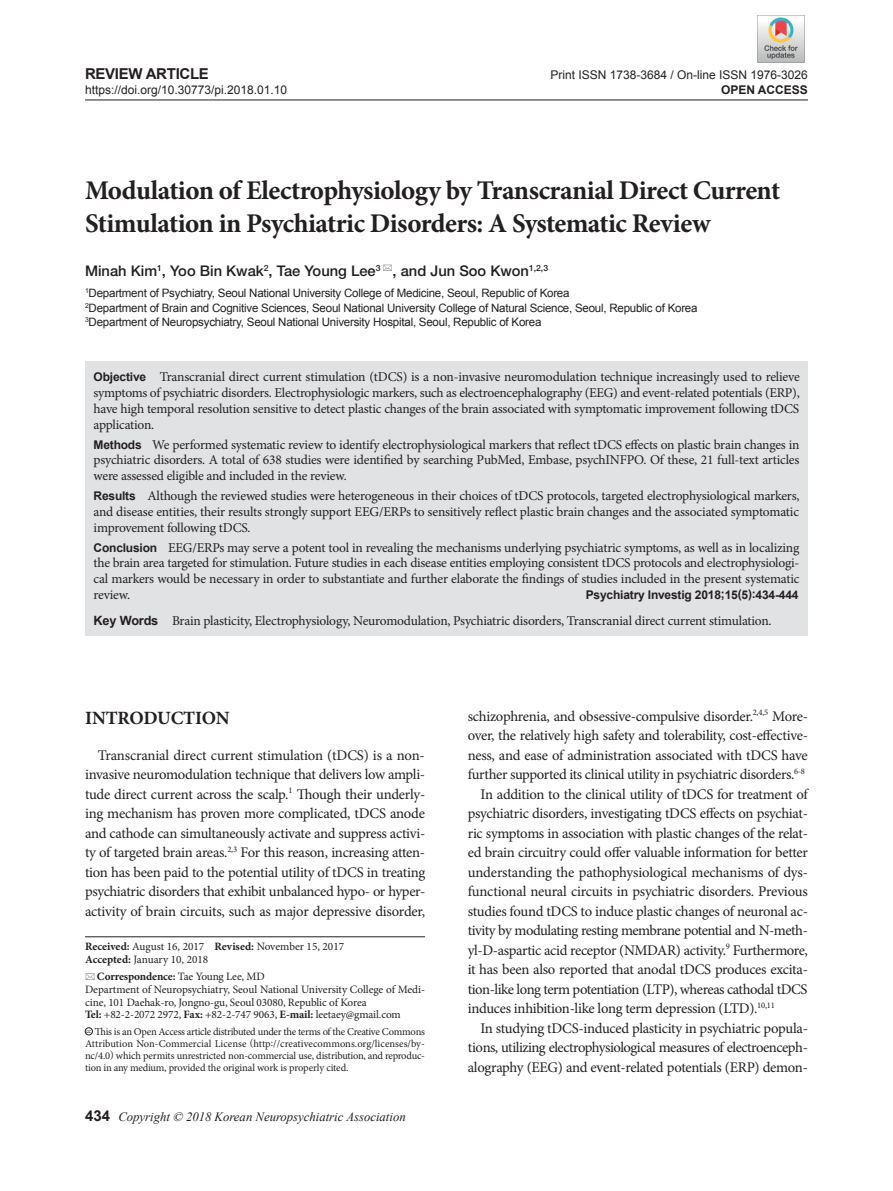
<style>
.page{position:relative;width:893px;height:1191px;background:#fff}
.page>*{position:absolute;margin:0;border:0;box-sizing:border-box;transform-origin:0 0}
.t1{font:700 27px/33px "Minion Pro";letter-spacing:-.02em;color:#231f20}
.t2{font:700 18.75px "Minion Pro";letter-spacing:-.01em;color:#231f20}
.t3{font:700 15px "Arial";letter-spacing:-.02em;color:#231f20}
.t4{font:14.7px/19.5px "Minion Pro";letter-spacing:-.025em;color:#231f20;text-align:justify}
.t5{font:500 14.7px "Helvetica Neue LT Std";color:#231f20}
.t6{font:13.5px/15.8px "Minion Pro";letter-spacing:-.015em;color:#231f20;text-align:justify}
.t7{font:italic 12.75px "Times New Roman";color:#231f20}
.t8{font:12px "Arial";color:#231f20}
.t9{font:700 12px "Arial";letter-spacing:-.015em;color:#231f20}
.t10{font:11.55px/14.2px "Arial";letter-spacing:-.02em;color:#231f20}
.t11{font:11.25px/12.8px "Minion Pro";letter-spacing:-.01em;color:#231f20}
.t12{font:10.5px/12px "Minion Pro";letter-spacing:-.015em;color:#231f20;text-align:justify}
.s1{font-family:"Arial";font-weight:700;font-size:12px}
.s2{font-family:"Arial";font-weight:700;font-size:12.75px}
.s3{font-family:"Arial";font-weight:700;font-size:12.75px;color:#e1e2e4}
.s4{font-weight:700}
.s5{font-family:"Arial";font-weight:700;font-style:normal;font-size:15px}
</style>
<div class="page">
<hr style="left:85px;top:100px;width:723px;height:1px;background:#231f20">
<div style="left:85px;top:362px;width:723px;height:274px;background:#e1e2e4"></div>
<hr style="left:85px;top:936px;width:340px;height:1px;background:#231f20">
<div style="left:85px;top:1027px;width:8px;height:8px;border:1px solid #231f20;border-radius:50%"></div>
<img style="left:758px;top:17px;width:46px;height:46px">
<p class="t3" style="left:85px;top:64px;width:125px">REVIEW ARTICLE</p>
<p class="t8" style="left:85px;top:82px;width:204px">https://doi.org/10.30773/pi.2018.01.10</p>
<p class="t8" style="left:550px;top:67px;width:259px">Print ISSN 1738-3684 / On-line ISSN 1976-3026</p>
<p class="t9" style="left:721px;top:82px;width:88px">OPEN ACCESS</p>
<h1 class="t1" style="left:85px;top:173px;width:697px">Modulation of Electrophysiology by Transcranial Direct Current<br>Stimulation in Psychiatric Disorders: A Systematic Review</h1>
<p class="t5" style="left:85px;top:262px;width:465px">Minah Kim<sup>1</sup>, Yoo Bin Kwak<sup>2</sup>, Tae Young Lee<sup>3</sup> , and Jun Soo Kwon<sup>1,2,3</sup></p>
<p class="t10" style="left:85px;top:286px;width:614px"><sup>1</sup>Department of Psychiatry, Seoul National University College of Medicine, Seoul, Republic of Korea<br><sup>2</sup>Department of Brain and Cognitive Sciences, Seoul National University College of Natural Science, Seoul, Republic of Korea<br><sup>3</sup>Department of Neuropsychiatry, Seoul National University Hospital, Seoul, Republic of Korea</p>
<p class="t6" style="left:94px;top:369px;width:708px"><span class="s1">Objective</span> Transcranial direct current stimulation (tDCS) is a non-invasive neuromodulation technique increasingly used to relieve symptoms of psychiatric disorders. Electrophysiologic markers, such as electroencephalography (EEG) and event-related potentials (ERP), have high temporal resolution sensitive to detect plastic changes of the brain associated with symptomatic improvement following tDCS application.</p>
<p class="t6" style="left:94px;top:436px;width:707px"><span class="s1">Methods</span> We performed systematic review to identify electrophysiological markers that reflect tDCS effects on plastic brain changes in psychiatric disorders. A total of 638 studies were identified by searching PubMed, Embase, psychINFPO. Of these, 21 full-text articles were assessed eligible and included in the review.</p>
<p class="t6" style="left:94px;top:488px;width:707px"><span class="s1">Results</span> Although the reviewed studies were heterogeneous in their choices of tDCS protocols, targeted electrophysiological markers, and disease entities, their results strongly support EEG/ERPs to sensitively reflect plastic brain changes and the associated symptomatic improvement following tDCS.</p>
<p class="t6" style="left:94px;top:539px;width:707px"><span class="s1">Conclusion</span> EEG/ERPs may serve a potent tool in revealing the mechanisms underlying psychiatric symptoms, as well as in localizing the brain area targeted for stimulation. Future studies in each disease entities employing consistent tDCS protocols and electrophysiologi&shy;cal markers would be necessary in order to substantiate and further elaborate the findings of studies included in the present systematic review.</p>
<p class="t9" style="left:586px;top:586px;width:214px">Psychiatry Investig 2018;15(5):434-444</p>
<p class="t6" style="left:94px;top:613px;width:680px"><span class="s2">Key Words</span><span class="s3">aa</span>Brain plasticity, Electrophysiology, Neuromodulation, Psychiatric disorders, Transcranial direct current stimulation.</p>
<p class="t2" style="left:85px;top:704px;width:146px">INTRODUCTION</p>
<p class="t4" style="left:85px;top:745px;width:342px;text-indent:13px">Transcranial direct current stimulation (tDCS) is a non&shy;invasive neuromodulation technique that delivers low ampli&shy;tude direct current across the scalp.<sup>1</sup> Though their underly&shy;ing mechanism has proven more complicated, tDCS anode and cathode can simultaneously activate and suppress activi&shy;ty of targeted brain areas.<sup>2,3</sup> For this reason, increasing atten&shy;tion has been paid to the potential utility of tDCS in treating psychiatric disorders that exhibit unbalanced hypo- or hyper&shy;activity of brain circuits, such as major depressive disorder,</p>
<p class="t11" style="left:85px;top:940px;width:261px"><span class="s4">Received:</span> August 16, 2017 <span class="s4">Revised:</span> November 15, 2017<br><span class="s4">Accepted:</span> January 10, 2018</p>
<p class="t11" style="left:85px;top:970px;width:341px;text-indent:12px"><span class="s4">Correspondence:</span> Tae Young Lee, MD<br>Department of Neuropsychiatry, Seoul National University College of Medi&shy;cine, 101 Daehak-ro, Jongno-gu, Seoul 03080, Republic of Korea<br><span class="s4">Tel:</span> +82-2-2072 2972, <span class="s4">Fax:</span> +82-2-747 9063, <span class="s4">E-mail:</span> leetaey@gmail.com</p>
<p class="t12" style="left:85px;top:1025px;width:342px"><sup>cc</sup> This is an Open Access article distributed under the terms of the Creative Commons Attribution Non-Commercial License (http://creativecommons.org/licenses/by&shy;nc/4.0) which permits unrestricted non-commercial use, distribution, and reproduc&shy;tion in any medium, provided the original work is properly cited.</p>
<p class="t7" style="left:85px;top:1107px;width:322px"><span class="s5">434</span> Copyright © 2018 Korean Neuropsychiatric Association</p>
<p class="t4" style="left:468px;top:706px;width:342px">schizophrenia, and obsessive-compulsive disorder.<sup>2,4,5</sup> More-</p>
<p class="t4" style="left:468px;top:725px;width:342px">over, the relatively high safety and tolerability, cost-effective-</p>
<p class="t4" style="left:468px;top:745px;width:341px">ness, and ease of administration associated with tDCS have</p>
<p class="t4" style="left:468px;top:764px;width:339px">further supported its clinical utility in psychiatric disorders.<sup>6-8</sup></p>
<p class="t4" style="left:480px;top:784px;width:329px">In addition to the clinical utility of tDCS for treatment of</p>
<p class="t4" style="left:468px;top:803px;width:342px">psychiatric disorders, investigating tDCS effects on psychiat-</p>
<p class="t4" style="left:468px;top:823px;width:342px">ric symptoms in association with plastic changes of the relat-</p>
<p class="t4" style="left:468px;top:842px;width:342px">ed brain circuitry could offer valuable information for better</p>
<p class="t4" style="left:468px;top:862px;width:342px">understanding the pathophysiological mechanisms of dys-</p>
<p class="t4" style="left:468px;top:881px;width:341px">functional neural circuits in psychiatric disorders. Previous</p>
<p class="t4" style="left:468px;top:901px;width:342px">studies found tDCS to induce plastic changes of neuronal ac-</p>
<p class="t4" style="left:468px;top:920px;width:342px">tivity by modulating resting membrane potential and N-meth-</p>
<p class="t4" style="left:468px;top:940px;width:342px">yl-D-aspartic acid receptor (NMDAR) activity.<sup>9</sup> Furthermore,</p>
<p class="t4" style="left:468px;top:959px;width:342px">it has been also reported that anodal tDCS produces excita-</p>
<p class="t4" style="left:468px;top:979px;width:341px">tion-like long term potentiation (LTP), whereas cathodal tDCS</p>
<p class="t4" style="left:468px;top:998px;width:309px">induces inhibition-like long term depression (LTD).<sup>10,11</sup></p>
<p class="t4" style="left:480px;top:1018px;width:329px">In studying tDCS-induced plasticity in psychiatric popula-</p>
<p class="t4" style="left:468px;top:1037px;width:342px">tions, utilizing electrophysiological measures of electroenceph-</p>
<p class="t4" style="left:468px;top:1057px;width:342px">alography (EEG) and event-related potentials (ERP) demon-</p>
</div>
